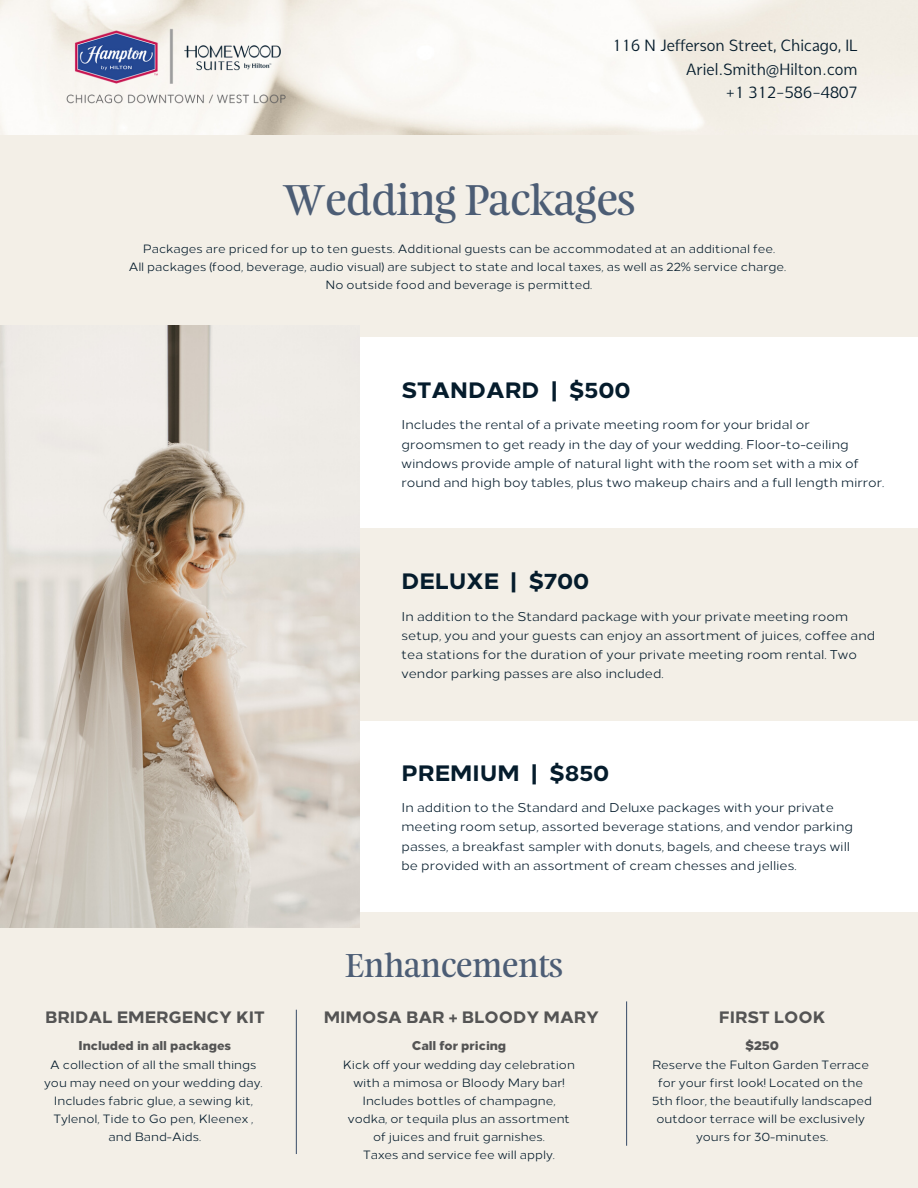
<style>
.page{position:relative;width:918px;height:1188px;background:#f3efe7}
.page>*{position:absolute;margin:0;border:0;box-sizing:border-box;transform-origin:0 0}
.t1{font:39px "Feijoa Display";color:#4c5d75}
.t2{font:30px "Feijoa Display";color:#4c5d75}
.t3{font:800 22.2px "Loew";color:#051c2c}
.t4{font:16.5px "Syabil";color:#051c2c}
.t5{font:800 16.5px "Loew";color:#545454}
.t6{font:12.75px/19px "Loew";color:#051c2c}
.t7{font:800 12.75px "Loew";color:#545454}
.t8{font:12px/18px "Loew";color:#051c2c;text-align:center}
</style>
<div class="page">
<img style="left:0;top:0;width:752px;height:134px">
<img style="left:60px;top:21px;width:229px;height:91px">
<div style="left:347px;top:337px;width:571px;height:190px;background:#fff"></div>
<img style="left:0;top:325px;width:360px;height:603px">
<div style="left:360px;top:721px;width:558px;height:190px;background:#fff"></div>
<hr style="left:296px;top:1010px;width:1px;height:144px;background:#4c5d75">
<hr style="left:626px;top:1001px;width:1px;height:145px;background:#4c5d75">
<p class="t4" style="left:613px;top:36px;width:247px">116 N Jefferson Street, Chicago, IL</p>
<p class="t4" style="left:686px;top:59px;width:173px">Ariel.Smith@Hilton.com</p>
<p class="t4" style="left:726px;top:83px;width:133px">+1 312-586-4807</p>
<p class="t1" style="left:283px;top:180px;width:354px">Wedding Packages</p>
<p class="t8" style="left:143px;top:240px;width:634px">Packages are priced for up to ten guests. Additional guests can be accommodated at an additional fee.</p>
<p class="t8" style="left:129px;top:258px;width:659px">All packages (food, beverage, audio visual) are subject to state and local taxes, as well as 22% service charge.</p>
<p class="t8" style="left:326px;top:276px;width:268px">No outside food and beverage is permitted.</p>
<p class="t3" style="left:402px;top:377px;width:231px">STANDARD | $500</p>
<p class="t6" style="left:402px;top:416px;width:484px">Includes the rental of a private meeting room for your bridal or groomsmen to get ready in the day of your wedding. Floor-to-ceiling windows provide ample of natural light with the room set with a mix of round and high boy tables, plus two makeup chairs and a full length mirror.</p>
<p class="t3" style="left:402px;top:568px;width:189px">DELUXE | $700</p>
<p class="t6" style="left:402px;top:607px;width:475px">In addition to the Standard package with your private meeting room setup, you and your guests can enjoy an assortment of juices, coffee and tea stations for the duration of your private meeting room rental. Two vendor parking passes are also included.</p>
<p class="t3" style="left:402px;top:760px;width:209px">PREMIUM | $850</p>
<p class="t6" style="left:402px;top:798px;width:453px">In addition to the Standard and Deluxe packages with your private meeting room setup, assorted beverage stations, and vendor parking passes, a breakfast sampler with donuts, bagels, and cheese trays will be provided with an assortment of cream chesses and jellies.</p>
<p class="t2" style="left:345px;top:950px;width:220px">Enhancements</p>
<p class="t5" style="left:45px;top:1008px;width:221px">BRIDAL EMERGENCY KIT</p>
<p class="t5" style="left:324px;top:1008px;width:277px">MIMOSA BAR + BLOODY MARY</p>
<p class="t5" style="left:719px;top:1008px;width:108px">FIRST LOOK</p>
<p class="t7" style="left:79px;top:1038px;width:154px">Included in all packages</p>
<p class="t8" style="left:50px;top:1056px;width:208px">A collection of all the small things</p>
<p class="t8" style="left:44px;top:1074px;width:220px">you may need on your wedding day.</p>
<p class="t8" style="left:54px;top:1092px;width:201px">Includes fabric glue, a sewing kit,</p>
<p class="t8" style="left:53px;top:1110px;width:201px">Tylenol, Tide to Go pen, Kleenex ,</p>
<p class="t8" style="left:109px;top:1128px;width:94px">and Band-Aids.</p>
<p class="t7" style="left:745px;top:1038px;width:35px">$250</p>
<p class="t8" style="left:652px;top:1056px;width:219px">Reserve the Fulton Garden Terrace</p>
<p class="t8" style="left:658px;top:1074px;width:207px">for your first look! Located on the</p>
<p class="t8" style="left:652px;top:1092px;width:222px">5th floor, the beautifully landscaped outdoor terrace will be exclusively</p>
<p class="t8" style="left:696px;top:1128px;width:134px">yours for 30-minutes.</p>
<p class="t7" style="left:412px;top:1038px;width:96px">Call for pricing</p>
<p class="t8" style="left:343px;top:1056px;width:233px">Kick off your wedding day celebration with a mimosa or Bloody Mary bar!<br>Includes bottles of champagne, vodka, or tequila plus an assortment of juices and fruit garnishes.</p>
<p class="t8" style="left:363px;top:1146px;width:193px">Taxes and service fee will apply.</p>
</div>
